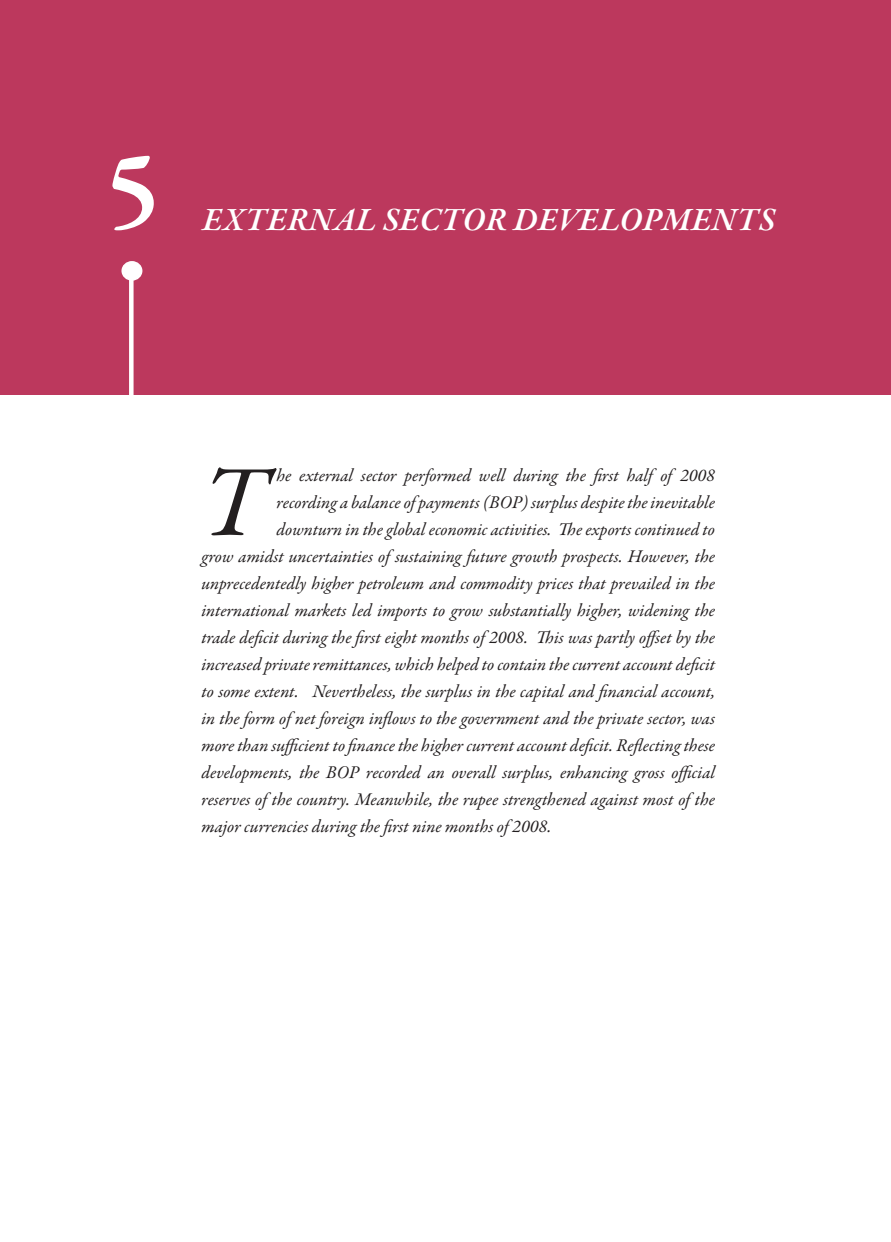
<style>
.page{position:relative;width:891px;height:1242px;background:#fff}
.page>*{position:absolute;margin:0;border:0;box-sizing:border-box;transform-origin:0 0}
.t1{font:600 108px "Garamond Premr Pro";color:#fff}
.t2{font:italic 101.4px "Garamond Premr Pro";color:#231f20}
.t3{font:italic 600 33px "Garamond Premr Pro";letter-spacing:.01em;color:#fff}
.t4{font:italic 18px "Garamond Premr Pro";letter-spacing:-.005em;color:#231f20}
</style>
<div class="page">
<div style="left:0;top:0;width:891px;height:395px;background:#bc385d"></div>
<div style="left:129px;top:270px;width:5px;height:127px;background:#fff"></div>
<div style="left:122px;top:262px;width:20px;height:18px;background:#fff;border-radius:50%"></div>
<div style="left:121px;top:261px;width:21px;height:20px;border:2px solid #fff;border-radius:50%"></div>
<p class="t1" style="left:106px;top:124px;width:55px">5</p>
<p class="t3" style="left:202px;top:199px;width:575px">EXTERNAL SECTOR DEVELOPMENTS</p>
<p class="t2" style="left:201px;top:439px;width:67px">T</p>
<p class="t4" style="left:277px;top:464px;width:440px">he external sector performed well during the first half of 2008</p>
<p class="t4" style="left:277px;top:491px;width:440px">recording a balance of payments (BOP) surplus despite the inevitable</p>
<p class="t4" style="left:277px;top:518px;width:440px">downturn in the global economic activities. The exports continued to</p>
<p class="t4" style="left:201px;top:545px;width:515px">grow amidst uncertainties of sustaining future growth prospects. However, the</p>
<p class="t4" style="left:201px;top:572px;width:515px">unprecedentedly higher petroleum and commodity prices that prevailed in the</p>
<p class="t4" style="left:201px;top:599px;width:515px">international markets led imports to grow substantially higher, widening the</p>
<p class="t4" style="left:201px;top:626px;width:515px">trade deficit during the first eight months of 2008. This was partly offset by the</p>
<p class="t4" style="left:201px;top:653px;width:515px">increased private remittances, which helped to contain the current account deficit</p>
<p class="t4" style="left:201px;top:680px;width:515px">to some extent. Nevertheless, the surplus in the capital and financial account,</p>
<p class="t4" style="left:201px;top:707px;width:515px">in the form of net foreign inflows to the government and the private sector, was</p>
<p class="t4" style="left:201px;top:734px;width:515px">more than sufficient to finance the higher current account deficit. Reflecting these</p>
<p class="t4" style="left:201px;top:761px;width:515px">developments, the BOP recorded an overall surplus, enhancing gross official</p>
<p class="t4" style="left:201px;top:788px;width:515px">reserves of the country. Meanwhile, the rupee strengthened against most of the</p>
<p class="t4" style="left:201px;top:815px;width:351px">major currencies during the first nine months of 2008.</p>
</div>
